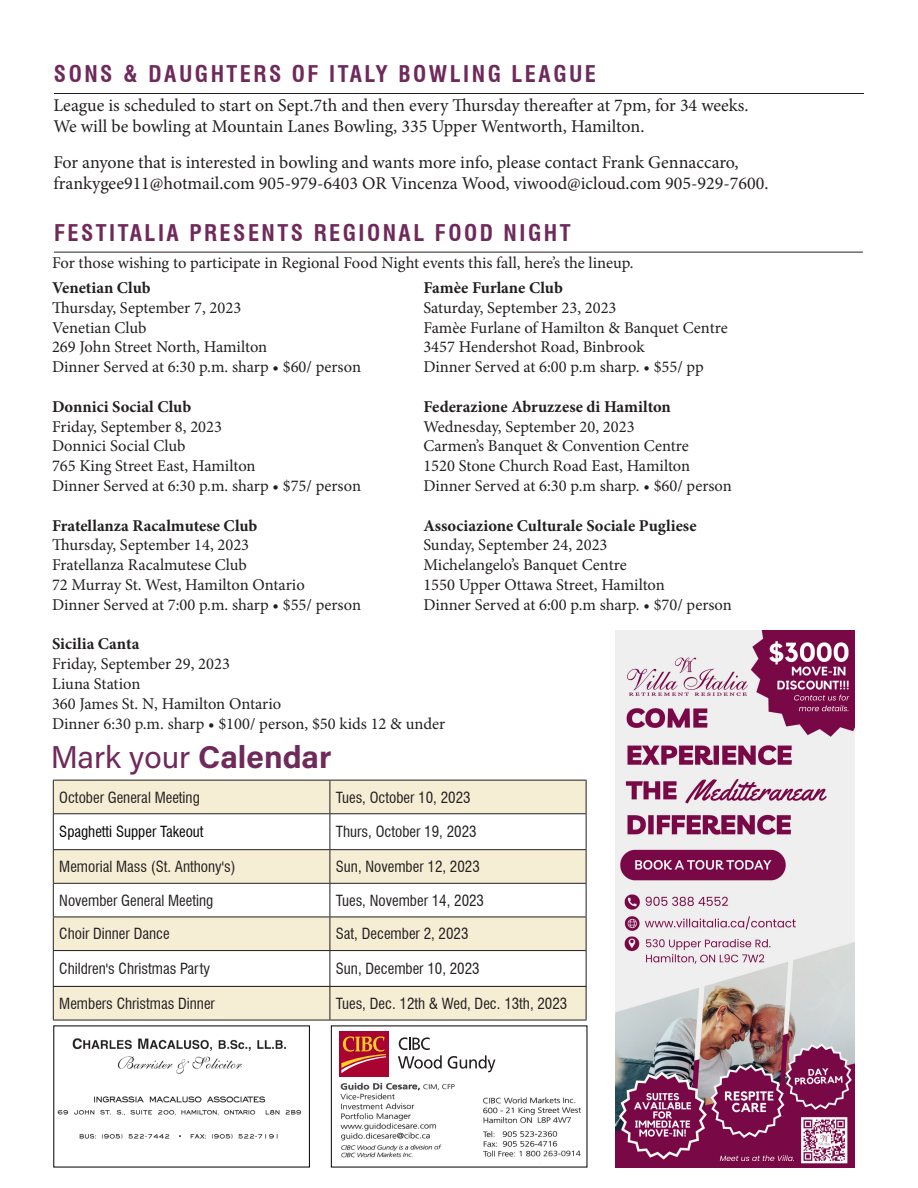
<style>
.page{position:relative;width:918px;height:1188px;background:#fff}
.page>*{position:absolute;margin:0;border:0;box-sizing:border-box;transform-origin:0 0}
.Body_text{font:31.5px "Acumin Variable Concept";color:#6f295a}
.t1{font:700 condensed 22.5px "Swiss 721 BT";letter-spacing:.11em;color:#6f295a}
.Body_text-2{font:18px "Minion Pro";color:#231f20}
.Body_text-3{font:16.5px "Minion Pro";color:#231f20}
.Body_text-4{font:700 16.5px "Minion Pro";color:#231f20}
.body_text{font:condensed 15px "Swiss 721 BT";color:#231f20}
.body_text-2{font:condensed 15px "Swiss 721 BT";color:#040503}
</style>
<div class="page">
<svg style="left:398px;top:1037px;width:44px;height:32px"></svg>
<svg style="left:448px;top:1055px;width:47px;height:17px"></svg>
<img style="left:57px;top:1038px;width:245px;height:101px">
<img style="left:340px;top:1082px;width:242px;height:82px">
<svg style="left:388px;top:1031px;width:1px;height:46px"></svg>
<div style="left:339px;top:1031px;width:49px;height:46px;background:#a90332"></div>
<svg style="left:341px;top:1036px;width:46px;height:37px"></svg>
<svg style="left:54px;top:781px;width:532px;height:169px;fill:#f5edd4"></svg>
<hr style="left:53px;top:780px;width:277px;height:1px;background:#231f20">
<hr style="left:53px;top:781px;width:1px;height:32px;background:#231f20">
<hr style="left:330px;top:780px;width:257px;height:1px;background:#231f20">
<hr style="left:330px;top:781px;width:1px;height:32px;background:#231f20">
<hr style="left:586px;top:781px;width:1px;height:32px;background:#231f20">
<hr style="left:53px;top:813px;width:277px;height:1px;background:#231f20">
<hr style="left:53px;top:814px;width:1px;height:35px;background:#231f20">
<hr style="left:330px;top:813px;width:257px;height:1px;background:#231f20">
<hr style="left:330px;top:814px;width:1px;height:35px;background:#231f20">
<hr style="left:586px;top:814px;width:1px;height:35px;background:#231f20">
<hr style="left:53px;top:849px;width:277px;height:1px;background:#231f20">
<hr style="left:53px;top:850px;width:1px;height:33px;background:#231f20">
<hr style="left:330px;top:849px;width:257px;height:1px;background:#231f20">
<hr style="left:330px;top:850px;width:1px;height:33px;background:#231f20">
<hr style="left:586px;top:850px;width:1px;height:33px;background:#231f20">
<hr style="left:53px;top:883px;width:277px;height:1px;background:#231f20">
<hr style="left:53px;top:884px;width:1px;height:33px;background:#231f20">
<hr style="left:330px;top:883px;width:257px;height:1px;background:#231f20">
<hr style="left:330px;top:884px;width:1px;height:33px;background:#231f20">
<hr style="left:586px;top:884px;width:1px;height:33px;background:#231f20">
<hr style="left:53px;top:917px;width:277px;height:1px;background:#231f20">
<hr style="left:53px;top:917px;width:1px;height:33px;background:#231f20">
<hr style="left:330px;top:917px;width:257px;height:1px;background:#231f20">
<hr style="left:330px;top:917px;width:1px;height:33px;background:#231f20">
<hr style="left:586px;top:917px;width:1px;height:33px;background:#231f20">
<hr style="left:53px;top:950px;width:277px;height:1px;background:#231f20">
<hr style="left:53px;top:951px;width:1px;height:35px;background:#231f20">
<hr style="left:330px;top:950px;width:257px;height:1px;background:#231f20">
<hr style="left:330px;top:951px;width:1px;height:35px;background:#231f20">
<hr style="left:586px;top:951px;width:1px;height:35px;background:#231f20">
<hr style="left:54px;top:93px;width:810px;height:1px;background:#231f20">
<hr style="left:54px;top:252px;width:809px;height:1px;background:#231f20">
<div style="left:54px;top:987px;width:532px;height:33px;background:#f5edd4"></div>
<hr style="left:53px;top:986px;width:277px;height:1px;background:#231f20">
<hr style="left:53px;top:987px;width:1px;height:33px;background:#231f20">
<hr style="left:330px;top:986px;width:257px;height:1px;background:#231f20">
<hr style="left:330px;top:987px;width:1px;height:33px;background:#231f20">
<hr style="left:586px;top:987px;width:1px;height:33px;background:#231f20">
<hr style="left:53px;top:1020px;width:277px;height:1px;background:#231f20">
<hr style="left:330px;top:1020px;width:257px;height:1px;background:#231f20">
<img style="left:616px;top:631px;width:239px;height:536px">
<p class="t1" style="left:54px;top:60px;width:544px">SONS &amp; DAUGHTERS OF ITALY BOWLING LEAGUE</p>
<p class="Body_text-2" style="left:53px;top:94px;width:697px">League is scheduled to start on Sept.7th and then every Thursday thereafter at 7pm, for 34 weeks.</p>
<p class="Body_text-2" style="left:53px;top:115px;width:593px">We will be bowling at Mountain Lanes Bowling, 335 Upper Wentworth, Hamilton.</p>
<p class="Body_text-2" style="left:53px;top:151px;width:687px">For anyone that is interested in bowling and wants more info, please contact Frank Gennaccaro,</p>
<p class="Body_text-2" style="left:53px;top:172px;width:717px">frankygee911@hotmail.com 905-979-6403 OR Vincenza Wood, viwood@icloud.com 905-929-7600.</p>
<p class="t1" style="left:54px;top:219px;width:518px">FESTITALIA PRESENTS REGIONAL FOOD NIGHT</p>
<p class="Body_text-3" style="left:52px;top:252px;width:583px">For those wishing to participate in Regional Food Night events this fall, here’s the lineup.</p>
<p class="Body_text-4" style="left:423px;top:276px;width:141px">Famèe Furlane Club</p>
<p class="Body_text-3" style="left:423px;top:296px;width:195px">Saturday, September 23, 2023</p>
<p class="Body_text-3" style="left:423px;top:316px;width:306px">Famèe Furlane of Hamilton &amp; Banquet Centre</p>
<p class="Body_text-3" style="left:423px;top:336px;width:223px">3457 Hendershot Road, Binbrook</p>
<p class="Body_text-3" style="left:423px;top:356px;width:282px">Dinner Served at 6:00 p.m sharp. • $55/ pp</p>
<p class="Body_text-4" style="left:423px;top:395px;width:249px">Federazione Abruzzese di Hamilton</p>
<p class="Body_text-3" style="left:423px;top:415px;width:213px">Wednesday, September 20, 2023</p>
<p class="Body_text-3" style="left:423px;top:435px;width:267px">Carmen’s Banquet &amp; Convention Centre</p>
<p class="Body_text-3" style="left:423px;top:455px;width:268px">1520 Stone Church Road East, Hamilton</p>
<p class="Body_text-3" style="left:423px;top:475px;width:310px">Dinner Served at 6:30 p.m sharp. • $60/ person</p>
<p class="Body_text-4" style="left:423px;top:514px;width:275px">Associazione Culturale Sociale Pugliese</p>
<p class="Body_text-3" style="left:423px;top:534px;width:186px">Sunday, September 24, 2023</p>
<p class="Body_text-3" style="left:423px;top:554px;width:205px">Michelangelo’s Banquet Centre</p>
<p class="Body_text-3" style="left:423px;top:574px;width:243px">1550 Upper Ottawa Street, Hamilton</p>
<p class="Body_text-3" style="left:423px;top:593px;width:310px">Dinner Served at 6:00 p.m sharp. • $70/ person</p>
<p class="Body_text-4" style="left:52px;top:276px;width:100px">Venetian Club</p>
<p class="Body_text-3" style="left:52px;top:297px;width:191px">Thursday, September 7, 2023</p>
<p class="Body_text-3" style="left:52px;top:316px;width:96px">Venetian Club</p>
<p class="Body_text-3" style="left:52px;top:336px;width:217px">269 John Street North, Hamilton</p>
<p class="Body_text-3" style="left:52px;top:356px;width:310px">Dinner Served at 6:30 p.m. sharp • $60/ person</p>
<p class="Body_text-4" style="left:52px;top:395px;width:141px">Donnici Social Club</p>
<p class="Body_text-3" style="left:52px;top:415px;width:172px">Friday, September 8, 2023</p>
<p class="Body_text-3" style="left:52px;top:435px;width:135px">Donnici Social Club</p>
<p class="Body_text-3" style="left:52px;top:455px;width:205px">765 King Street East, Hamilton</p>
<p class="Body_text-3" style="left:52px;top:475px;width:310px">Dinner Served at 6:30 p.m. sharp • $75/ person</p>
<p class="Body_text-4" style="left:52px;top:514px;width:207px">Fratellanza Racalmutese Club</p>
<p class="Body_text-3" style="left:52px;top:534px;width:199px">Thursday, September 14, 2023</p>
<p class="Body_text-3" style="left:52px;top:554px;width:196px">Fratellanza Racalmutese Club</p>
<p class="Body_text-3" style="left:52px;top:574px;width:254px">72 Murray St. West, Hamilton Ontario</p>
<p class="Body_text-3" style="left:52px;top:594px;width:310px">Dinner Served at 7:00 p.m. sharp • $55/ person</p>
<p class="Body_text-4" style="left:52px;top:633px;width:89px">Sicilia Canta</p>
<p class="Body_text-3" style="left:52px;top:653px;width:179px">Friday, September 29, 2023</p>
<p class="Body_text-3" style="left:52px;top:673px;width:90px">Liuna Station</p>
<p class="Body_text-3" style="left:52px;top:693px;width:231px">360 James St. N, Hamilton Ontario</p>
<p class="Body_text-3" style="left:52px;top:712px;width:395px">Dinner 6:30 p.m. sharp • $100/ person, $50 kids 12 &amp; under</p>
<p class="Body_text" style="left:51px;top:736px;width:282px">Mark your Calendar</p>
<p class="body_text" style="left:59px;top:788px;width:142px">October General Meeting</p>
<p class="body_text" style="left:336px;top:788px;width:136px">Tues, October 10, 2023</p>
<p class="body_text-2" style="left:59px;top:823px;width:146px">Spaghetti Supper Takeout</p>
<p class="body_text" style="left:336px;top:823px;width:142px">Thurs, October 19, 2023</p>
<p class="body_text" style="left:59px;top:858px;width:178px">Memorial Mass (St. Anthony's)</p>
<p class="body_text" style="left:336px;top:858px;width:145px">Sun, November 12, 2023</p>
<p class="body_text" style="left:59px;top:891px;width:156px">November General Meeting</p>
<p class="body_text" style="left:336px;top:891px;width:150px">Tues, November 14, 2023</p>
<p class="body_text" style="left:59px;top:925px;width:112px">Choir Dinner Dance</p>
<p class="body_text" style="left:336px;top:925px;width:134px">Sat, December 2, 2023</p>
<p class="body_text" style="left:59px;top:960px;width:152px">Children's Christmas Party</p>
<p class="body_text" style="left:336px;top:960px;width:145px">Sun, December 10, 2023</p>
<p class="body_text" style="left:59px;top:994px;width:157px">Members Christmas Dinner</p>
<p class="body_text" style="left:336px;top:994px;width:233px">Tues, Dec. 12th &amp; Wed, Dec. 13th, 2023</p>
</div>
